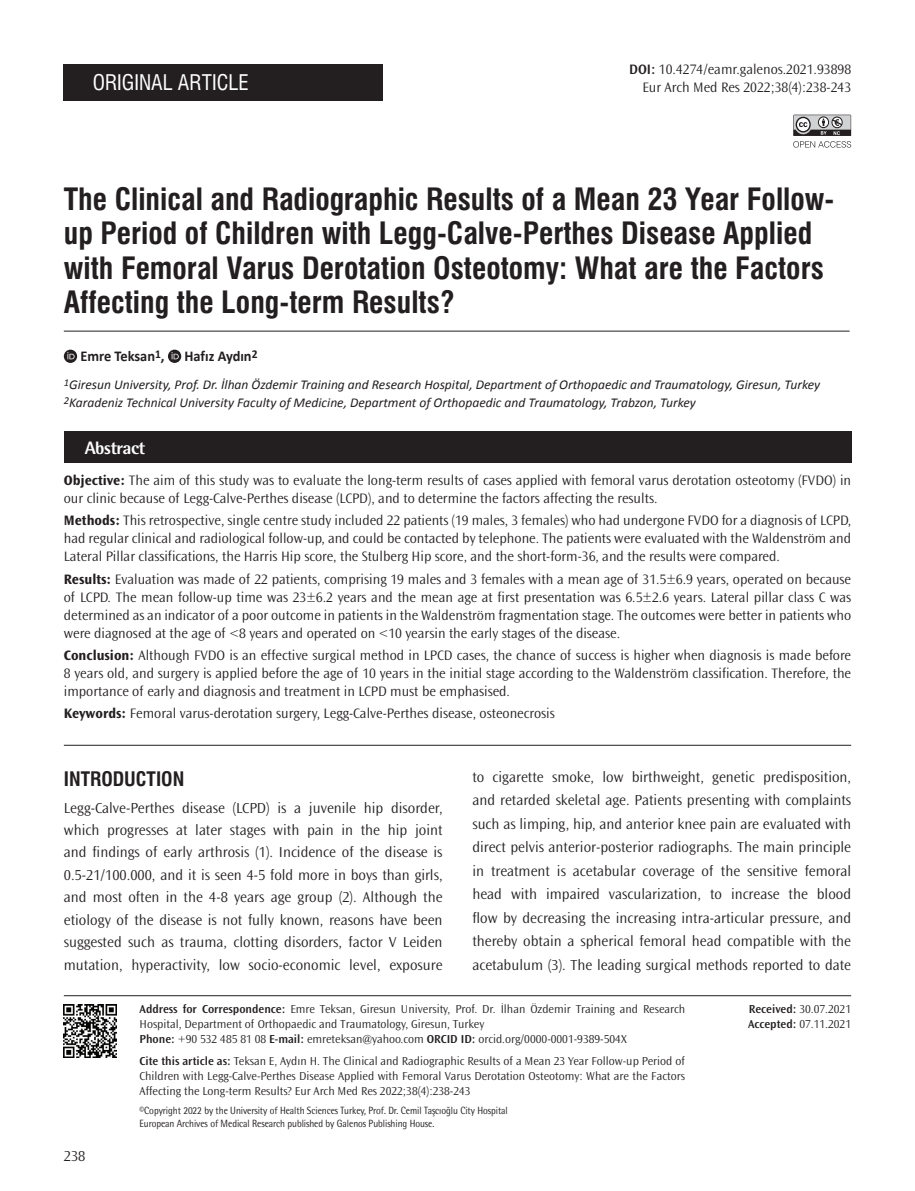
<style>
.page{position:relative;width:915px;height:1191px;background:#fff}
.page>*{position:absolute;margin:0;border:0;box-sizing:border-box;transform-origin:0 0}
.t1{font:30px/34.5px "Swiss Condensed Bold Tr";color:#231f20}
.t2{font:21px "Swiss Condensed Tr";color:#fff}
.t3{font:19.5px "Swiss Condensed Bold Tr";color:#231f20}
.t4{font:800 18px "Rotis Semi Sans Std";letter-spacing:-.025em;color:#fff}
.t5{font:300 15px/23.5px "Ocean Sans Std";color:#231f20;text-align:justify}
.t6{font:700 15px "Calibri";color:#231f20;scale:.96 1}
.t7{font:300 14.25px/18px "Ocean Sans Std";color:#231f20;text-align:justify}
.t8{font:italic 13.5px/18px "Calibri";color:#231f20}
.t9{font:300 12px/15px "Ocean Sans Std";color:#231f20}
.t10{font:10.5px/13.5px "Rotis Semi Sans Std";letter-spacing:-.005em;color:#231f20;scale:.9 1}
.s1{font-weight:600}
.s2{font-weight:700}
</style>
<div class="page">
<div style="left:64px;top:64px;width:319px;height:37px;background:#231f20"></div>
<svg style="left:793px;top:115px;width:57px;height:33px"></svg>
<hr style="left:64px;top:995px;width:786px;height:1px;background:#231f20">
<img style="left:63px;top:1004px;width:53px;height:53px">
<svg style="left:64px;top:350px;width:13px;height:13px"></svg>
<svg style="left:67px;top:352px;width:8px;height:7px"></svg>
<svg style="left:168px;top:350px;width:13px;height:13px"></svg>
<svg style="left:171px;top:352px;width:8px;height:7px"></svg>
<hr style="left:64px;top:331px;width:785px;height:1px;background:#231f20">
<div style="left:64px;top:432px;width:786px;height:31px;background:#231f20"></div>
<hr style="left:64px;top:745px;width:786px;height:1px;background:#231f20">
<h2 class="t2" style="left:93px;top:70px;width:158px">ORIGINAL ARTICLE</h2>
<p class="t7" style="left:629px;top:61px;width:223px"><span class="s1">DOI:</span> 10.4274/eamr.galenos.2021.93898</p>
<p class="t7" style="left:642px;top:79px;width:210px">Eur Arch Med Res 2022;38(4):238-243</p>
<h1 class="t1" style="left:64px;top:182px;width:771px">The Clinical and Radiographic Results of a Mean 23 Year Follow&shy;up Period of Children with Legg-Calve-Perthes Disease Applied with Femoral Varus Derotation Osteotomy: What are the Factors Affecting the Long-term Results?</h1>
<p class="t6" style="left:80px;top:347px;width:89px">Emre Teksan<sup>1</sup>,</p>
<p class="t6" style="left:184px;top:347px;width:78px">Hafız Aydın<sup>2</sup></p>
<p class="t8" style="left:64px;top:375px;width:757px"><sup>1</sup>Giresun University, Prof. Dr. İlhan Özdemir Training and Research Hospital, Department of Orthopaedic and Traumatology, Giresun, Turkey<br><sup>2</sup>Karadeniz Technical University Faculty of Medicine, Department of Orthopaedic and Traumatology, Trabzon, Turkey</p>
<p class="t4" style="left:85px;top:436px;width:62px">Abstract</p>
<p class="t7" style="left:64px;top:472px;width:788px"><span class="s2">Objective:</span> The aim of this study was to evaluate the long-term results of cases applied with femoral varus derotation osteotomy (FVDO) in our clinic because of Legg-Calve-Perthes disease (LCPD), and to determine the factors affecting the results.</p>
<p class="t7" style="left:64px;top:512px;width:788px"><span class="s2">Methods:</span> This retrospective, single centre study included 22 patients (19 males, 3 females) who had undergone FVDO for a diagnosis of LCPD, had regular clinical and radiological follow-up, and could be contacted by telephone. The patients were evaluated with the Waldenström and Lateral Pillar classifications, the Harris Hip score, the Stulberg Hip score, and the short-form-36, and the results were compared.</p>
<p class="t7" style="left:64px;top:570px;width:788px"><span class="s2">Results:</span> Evaluation was made of 22 patients, comprising 19 males and 3 females with a mean age of 31.5±6.9 years, operated on because of LCPD. The mean follow-up time was 23±6.2 years and the mean age at first presentation was 6.5±2.6 years. Lateral pillar class C was determined as an indicator of a poor outcome in patients in the Waldenström fragmentation stage. The outcomes were better in patients who were diagnosed at the age of &lt;8 years and operated on &lt;10 yearsin the early stages of the disease.</p>
<p class="t7" style="left:64px;top:646px;width:788px"><span class="s2">Conclusion:</span> Although FVDO is an effective surgical method in LPCD cases, the chance of success is higher when diagnosis is made before 8 years old, and surgery is applied before the age of 10 years in the initial stage according to the Waldenström classification. Therefore, the importance of early and diagnosis and treatment in LCPD must be emphasised.</p>
<p class="t7" style="left:64px;top:705px;width:492px"><span class="s2">Keywords:</span> Femoral varus-derotation surgery, Legg-Calve-Perthes disease, osteonecrosis</p>
<h3 class="t3" style="left:64px;top:767px;width:122px">INTRODUCTION</h3>
<p class="t5" style="left:64px;top:796px;width:380px;line-height:22.5px">Legg-Calve-Perthes disease (LCPD) is a juvenile hip disorder, which progresses at later stages with pain in the hip joint and findings of early arthrosis (1). Incidence of the disease is 0.5-21/100.000, and it is seen 4-5 fold more in boys than girls, and most often in the 4-8 years age group (2). Although the etiology of the disease is not fully known, reasons have been suggested such as trauma, clotting disorders, factor V Leiden mutation, hyperactivity, low socio-economic level, exposure</p>
<p class="t5" style="left:472px;top:765px;width:380px">to cigarette smoke, low birthweight, genetic predisposition, and retarded skeletal age. Patients presenting with complaints such as limping, hip, and anterior knee pain are evaluated with direct pelvis anterior-posterior radiographs. The main principle in treatment is acetabular coverage of the sensitive femoral head with impaired vascularization, to increase the blood flow by decreasing the increasing intra-articular pressure, and thereby obtain a spherical femoral head compatible with the acetabulum (3). The leading surgical methods reported to date</p>
<p class="t5" style="left:64px;top:1145px;width:23px">238</p>
<p class="t9" style="left:139px;top:1001px;width:547px"><span class="s1">Address for Correspondence:</span> Emre Teksan, Giresun University, Prof. Dr. İlhan Özdemir Training and Research<br>Hospital, Department of Orthopaedic and Traumatology, Giresun, Turkey<br><span class="s1">Phone:</span> +90 532 485 81 08 <span class="s1">E-mail:</span> emreteksan@yahoo.com <span class="s1">ORCID ID:</span> orcid.org/0000-0001-9389-504X</p>
<p class="t9" style="left:139px;top:1054px;width:547px;text-align:justify"><span class="s1">Cite this article as:</span> Teksan E, Aydın H. The Clinical and Radiographic Results of a Mean 23 Year Follow-up Period of Children with Legg-Calve-Perthes Disease Applied with Femoral Varus Derotation Osteotomy: What are the Factors Affecting the Long-term Results? Eur Arch Med Res 2022;38(4):238-243</p>
<p class="t10" style="left:139px;top:1103px;width:410px">©Copyright 2022 by the University of Health Sciences Turkey, Prof. Dr. Cemil Taşcıoğlu City Hospital<br>European Archives of Medical Research published by Galenos Publishing House.</p>
<p class="t9" style="left:747px;top:1001px;width:105px"><span class="s1">Received:</span> 30.07.2021<br><span class="s1">Accepted:</span> 07.11.2021</p>
</div>
